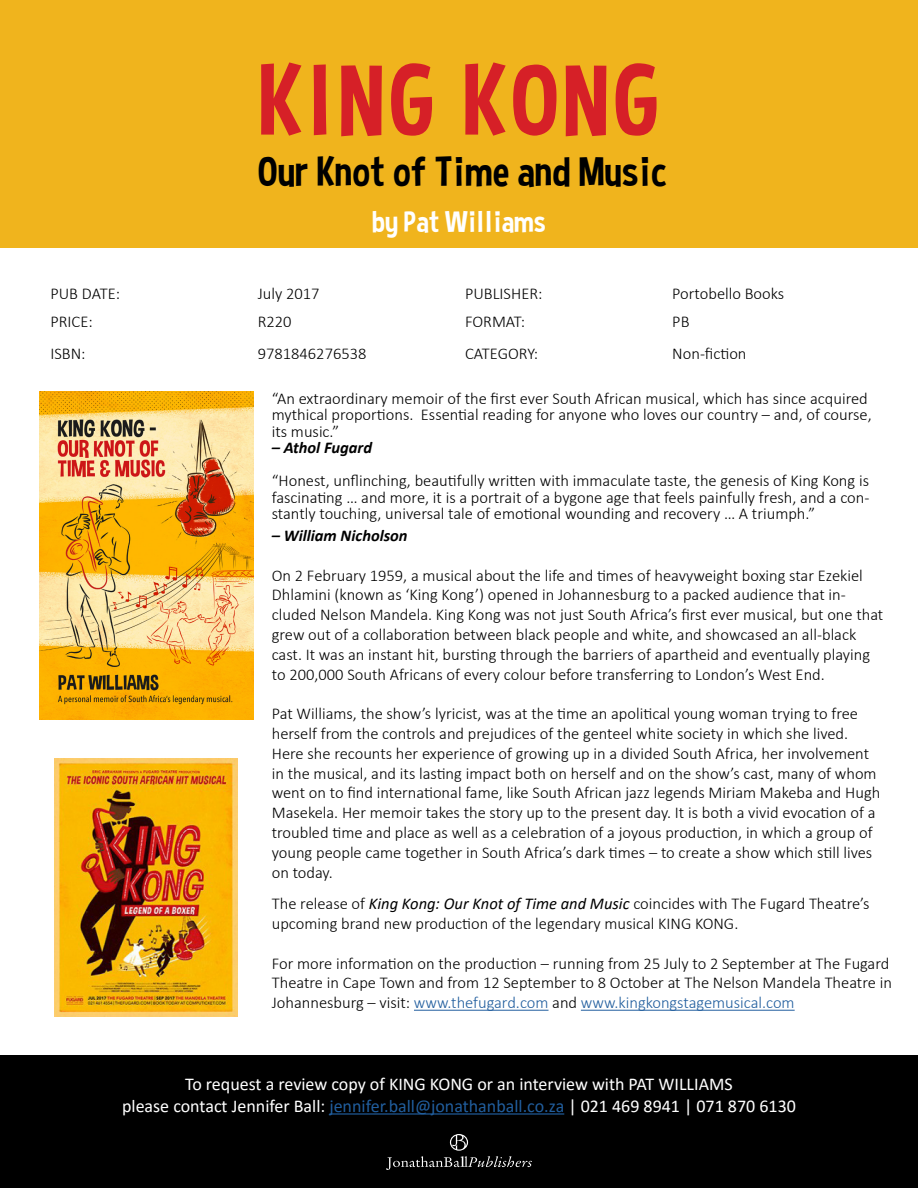
<style>
.page{position:relative;width:918px;height:1188px;background:#fff}
.page>*{position:absolute;margin:0;border:0;box-sizing:border-box;transform-origin:0 0}
.t1{font:102px "Curse Casual";letter-spacing:.04em;color:#d62027}
.t2{font:42px "Curse Casual";color:#000}
.t3{font:30px "Curse Casual";color:#fff}
.t4{font:18px/21.6px "Calibri";color:#fff;text-align:center}
.t5{font:300 16.5px/19.8px "Calibri";color:#000}
.t6{font:italic 700 16.5px "Calibri";color:#000}
.s1{font-weight:400;font-style:italic}
.s2{color:#215e9e}
</style>
<div class="page">
<div style="left:0;top:1055px;width:918px;height:133px;background:#000"></div>
<hr style="left:329px;top:1113px;width:235px;height:2px;background:#215e9e">
<svg style="left:386px;top:1134px;width:146px;height:36px"></svg>
<img style="left:40px;top:392px;width:214px;height:328px">
<div style="left:0;top:0;width:918px;height:248px;background:#f0b41d"></div>
<img style="left:54px;top:758px;width:183px;height:259px">
<hr style="left:414px;top:1010px;width:135px;height:1px;background:#215e9e">
<hr style="left:581px;top:1010px;width:214px;height:1px;background:#215e9e">
<h1 class="t1" style="left:259px;top:41px;width:402px">KING KONG</h1>
<h2 class="t2" style="left:258px;top:147px;width:410px">Our Knot of Time and Music</h2>
<h3 class="t3" style="left:372px;top:205px;width:175px">by Pat Williams</h3>
<p class="t5" style="left:50px;top:284px;width:71px">PUB DATE:</p>
<p class="t5" style="left:258px;top:284px;width:63px">July 2017</p>
<p class="t5" style="left:465px;top:284px;width:79px">PUBLISHER:</p>
<p class="t5" style="left:672px;top:284px;width:114px">Portobello Books</p>
<p class="t5" style="left:50px;top:311px;width:44px">PRICE:</p>
<p class="t5" style="left:258px;top:311px;width:35px">R220</p>
<p class="t5" style="left:465px;top:311px;width:62px">FORMAT:</p>
<p class="t5" style="left:672px;top:311px;width:19px">PB</p>
<p class="t5" style="left:50px;top:344px;width:37px">ISBN:</p>
<p class="t5" style="left:258px;top:344px;width:110px">9781846276538</p>
<p class="t5" style="left:465px;top:344px;width:75px">CATEGORY:</p>
<p class="t5" style="left:672px;top:344px;width:76px">Non-fiction</p>
<p class="t5" style="left:272px;top:390px;width:601px;line-height:16.5px">“An extraordinary memoir of the first ever South African musical, which has since acquired mythical proportions. Essential reading for anyone who loves our country – and, of course, its music.”</p>
<p class="t6" style="left:272px;top:436px;width:102px">– Athol Fugard</p>
<p class="t5" style="left:272px;top:472px;width:599px;line-height:16.5px;text-align:justify">“Honest, unflinching, beautifully written with immaculate taste, the genesis of King Kong is fascinating … and more, it is a portrait of a bygone age that feels painfully fresh, and a con&shy;stantly touching, universal tale of emotional wounding and recovery … A triumph.”</p>
<p class="t6" style="left:272px;top:524px;width:137px">– William Nicholson</p>
<p class="t5" style="left:272px;top:565px;width:613px">On 2 February 1959, a musical about the life and times of heavyweight boxing star Ezekiel Dhlamini (known as ‘King Kong’) opened in Johannesburg to a packed audience that in&shy;cluded Nelson Mandela. King Kong was not just South Africa’s first ever musical, but one that grew out of a collaboration between black people and white, and showcased an all-black cast. It was an instant hit, bursting through the barriers of apartheid and eventually playing to 200,000 South Africans of every colour before transferring to London’s West End.</p>
<p class="t5" style="left:272px;top:704px;width:610px">Pat Williams, the show’s lyricist, was at the time an apolitical young woman trying to free herself from the controls and prejudices of the genteel white society in which she lived.<br>Here she recounts her experience of growing up in a divided South Africa, her involvement in the musical, and its lasting impact both on herself and on the show’s cast, many of whom went on to find international fame, like South African jazz legends Miriam Makeba and Hugh Masekela. Her memoir takes the story up to the present day. It is both a vivid evocation of a troubled time and place as well as a celebration of a joyous production, in which a group of young people came together in South Africa’s dark times – to create a show which still lives on today.</p>
<p class="t5" style="left:272px;top:894px;width:599px">The release of <span class="s1">King Kong: Our Knot of Time and Music</span> coincides with The Fugard Theatre’s upcoming brand new production of the legendary musical KING KONG.</p>
<p class="t5" style="left:272px;top:953px;width:622px">For more information on the production – running from 25 July to 2 September at The Fugard<br>Theatre in Cape Town and from 12 September to 8 October at The Nelson Mandela Theatre in<br>Johannesburg – visit: <span class="s2">www.thefugard.com</span> and <span class="s2">www.kingkongstagemusical.com</span></p>
<p class="t4" style="left:122px;top:1073px;width:675px">To request a review copy of KING KONG or an interview with PAT WILLIAMS<br>please contact Jennifer Ball: <span class="s2">jennifer.ball@jonathanball.co.za</span> | 021 469 8941 | 071 870 6130</p>
</div>
